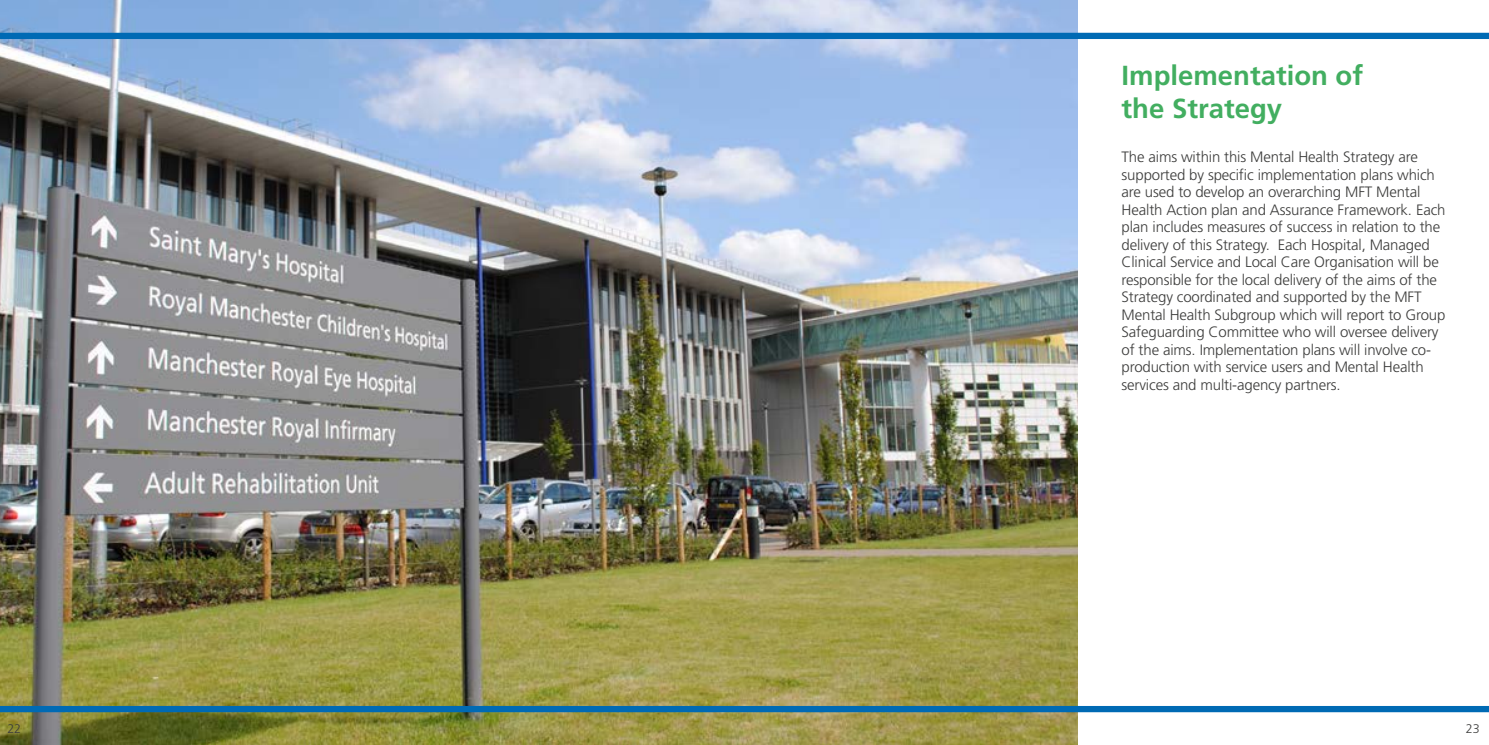
<style>
.page{position:relative;width:1489px;height:745px;background:#fff}
.page>*{position:absolute;margin:0;border:0;box-sizing:border-box;transform-origin:0 0}
.t1{font:700 27.5px/33px "Frutiger LT Std";color:#42ae60}
.t2{font:300 15px/17.5px "Frutiger LT Std";letter-spacing:-.01em;color:#3c3c3b}
.t3{font:300 12.5px "Frutiger LT Std";color:#3c3c3b}
</style>
<div class="page">
<img style="left:0;top:0;width:1077px;height:744px">
<div style="left:0;top:705px;width:1488px;height:6px;background:#006ab4"></div>
<div style="left:0;top:33px;width:1488px;height:6px;background:#006ab4"></div>
<h1 class="t1" style="left:1121px;top:58px;width:243px">Implementation of the Strategy</h1>
<p class="t2" style="left:1121px;top:148px;width:325px">The aims within this Mental Health Strategy are supported by specific implementation plans which are used to develop an overarching MFT Mental Health Action plan and Assurance Framework. Each plan includes measures of success in relation to the delivery of this Strategy. Each Hospital, Managed Clinical Service and Local Care Organisation will be responsible for the local delivery of the aims of the Strategy coordinated and supported by the MFT Mental Health Subgroup which will report to Group Safeguarding Committee who will oversee delivery of the aims. Implementation plans will involve co&shy;production with service users and Mental Health services and multi-agency partners.</p>
<p class="t3" style="left:7px;top:721px;width:15px">22</p>
<p class="t3" style="left:1465px;top:721px;width:15px">23</p>
</div>
